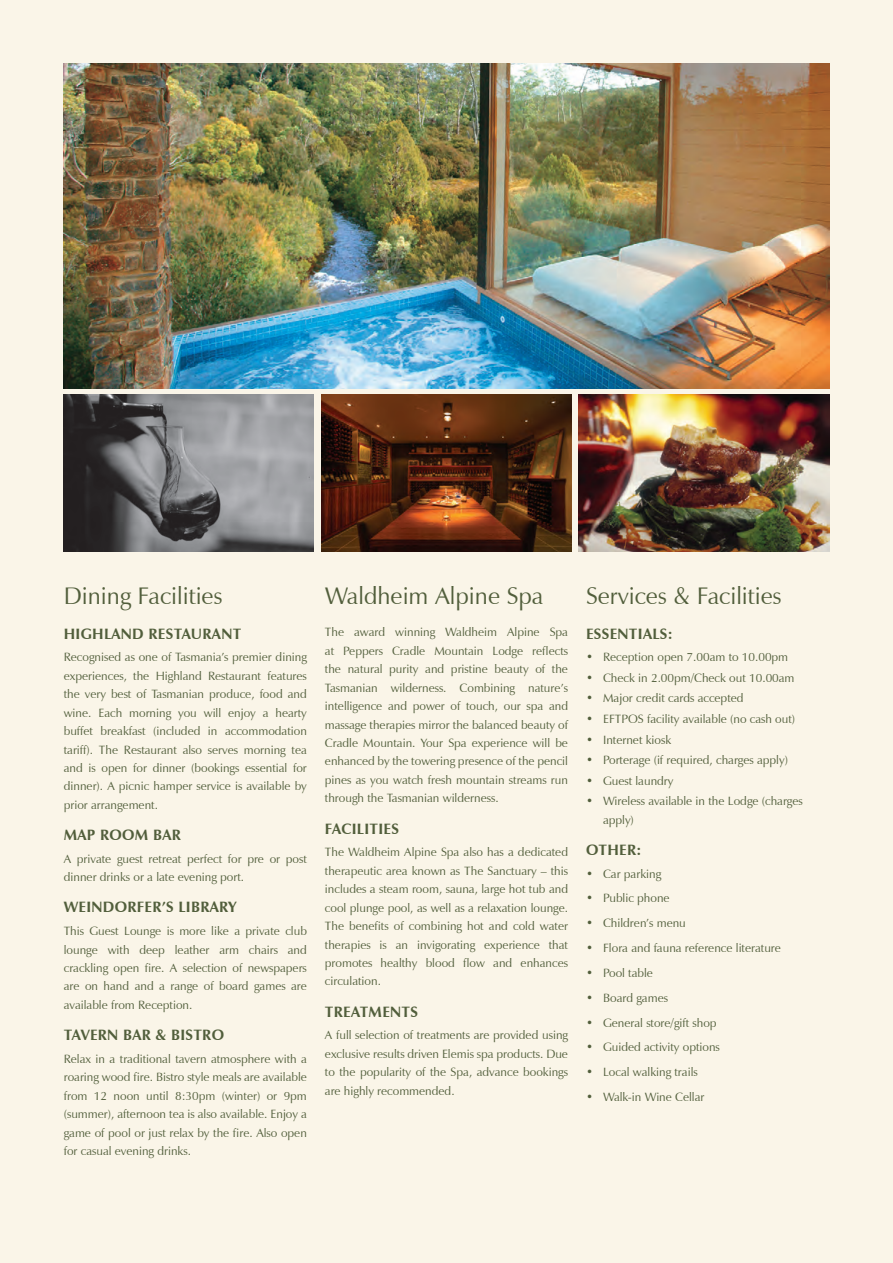
<style>
.page{position:relative;width:893px;height:1263px;background:#faf5e8}
.page>*{position:absolute;margin:0;border:0;box-sizing:border-box;transform-origin:0 0}
.t1{font:24px "Zapf Humanist 601 BT";color:#515e3b}
.t2{font:700 15px "Zapf Humanist 601 BT";letter-spacing:.02em;color:#515e3b}
.t3{font:12px/18.5px "Zapf Humanist 601 BT";color:#515e3b;text-align:justify}
</style>
<div class="page">
<img style="left:579px;top:395px;width:250px;height:156px">
<img style="left:63px;top:64px;width:766px;height:324px">
<img style="left:63px;top:395px;width:250px;height:156px">
<img style="left:321px;top:395px;width:251px;height:156px">
<h1 class="t1" style="left:64px;top:581px;width:160px">Dining Facilities</h1>
<h1 class="t1" style="left:325px;top:581px;width:220px">Waldheim Alpine Spa</h1>
<h1 class="t1" style="left:586px;top:581px;width:197px">Services &amp; Facilities</h1>
<p class="t2" style="left:64px;top:624px;width:179px">HIGHLAND RESTAURANT</p>
<p class="t3" style="left:64px;top:648px;width:245px">Recognised as one of Tasmania’s premier dining experiences, the Highland Restaurant features the very best of Tasmanian produce, food and wine. Each morning you will enjoy a hearty buffet breakfast (included in accommodation tariff). The Restaurant also serves morning tea and is open for dinner (bookings essential for dinner). A picnic hamper service is available by prior arrangement.</p>
<p class="t2" style="left:64px;top:826px;width:119px">MAP ROOM BAR</p>
<p class="t3" style="left:64px;top:849px;width:245px">A private guest retreat perfect for pre or post dinner drinks or a late evening port.</p>
<p class="t2" style="left:64px;top:898px;width:174px">WEINDORFER’S LIBRARY</p>
<p class="t3" style="left:64px;top:922px;width:245px">This Guest Lounge is more like a private club lounge with deep leather arm chairs and crackling open fire. A selection of newspapers are on hand and a range of board games are available from Reception.</p>
<p class="t2" style="left:64px;top:1026px;width:162px">TAVERN BAR &amp; BISTRO</p>
<p class="t3" style="left:64px;top:1049px;width:245px">Relax in a traditional tavern atmosphere with a roaring wood fire. Bistro style meals are available from 12 noon until 8:30pm (winter) or 9pm (summer), afternoon tea is also available. Enjoy a game of pool or just relax by the fire. Also open for casual evening drinks.</p>
<p class="t3" style="left:325px;top:623px;width:245px">The award winning Waldheim Alpine Spa at Peppers Cradle Mountain Lodge reflects the natural purity and pristine beauty of the Tasmanian wilderness. Combining nature’s intelligence and power of touch, our spa and massage therapies mirror the balanced beauty of Cradle Mountain. Your Spa experience will be enhanced by the towering presence of the pencil pines as you watch fresh mountain streams run through the Tasmanian wilderness.</p>
<p class="t2" style="left:325px;top:819px;width:76px">FACILITIES</p>
<p class="t3" style="left:325px;top:843px;width:245px">The Waldheim Alpine Spa also has a dedicated therapeutic area known as The Sanctuary – this includes a steam room, sauna, large hot tub and cool plunge pool, as well as a relaxation lounge.<br>The benefits of combining hot and cold water therapies is an invigorating experience that promotes healthy blood flow and enhances circulation.</p>
<p class="t2" style="left:325px;top:1002px;width:95px">TREATMENTS</p>
<p class="t3" style="left:325px;top:1026px;width:245px">A full selection of treatments are provided using exclusive results driven Elemis spa products. Due to the popularity of the Spa, advance bookings are highly recommended.</p>
<p class="t2" style="left:586px;top:624px;width:88px">ESSENTIALS:</p>
<p class="t3" style="left:586px;top:648px;width:204px">• Reception open 7.00am to 10.00pm</p>
<p class="t3" style="left:586px;top:668px;width:210px">• Check in 2.00pm/Check out 10.00am</p>
<p class="t3" style="left:586px;top:689px;width:159px">• Major credit cards accepted</p>
<p class="t3" style="left:586px;top:710px;width:211px">• EFTPOS facility available (no cash out)</p>
<p class="t3" style="left:586px;top:730px;width:87px">• Internet kiosk</p>
<p class="t3" style="left:586px;top:751px;width:203px">• Porterage (if required, charges apply)</p>
<p class="t3" style="left:586px;top:771px;width:89px">• Guest laundry</p>
<p class="t3" style="left:603px;top:792px;width:201px;text-indent:-17px">• Wireless available in the Lodge (charges apply)</p>
<p class="t2" style="left:586px;top:840px;width:57px">OTHER:</p>
<p class="t3" style="left:586px;top:864px;width:77px">• Car parking</p>
<p class="t3" style="left:586px;top:889px;width:85px">• Public phone</p>
<p class="t3" style="left:586px;top:914px;width:101px">• Children’s menu</p>
<p class="t3" style="left:586px;top:939px;width:196px">• Flora and fauna reference literature</p>
<p class="t3" style="left:586px;top:963px;width:68px">• Pool table</p>
<p class="t3" style="left:586px;top:988px;width:83px">• Board games</p>
<p class="t3" style="left:586px;top:1013px;width:132px">• General store/gift shop</p>
<p class="t3" style="left:586px;top:1038px;width:135px">• Guided activity options</p>
<p class="t3" style="left:586px;top:1063px;width:113px">• Local walking trails</p>
<p class="t3" style="left:586px;top:1088px;width:120px">• Walk-in Wine Cellar</p>
</div>
